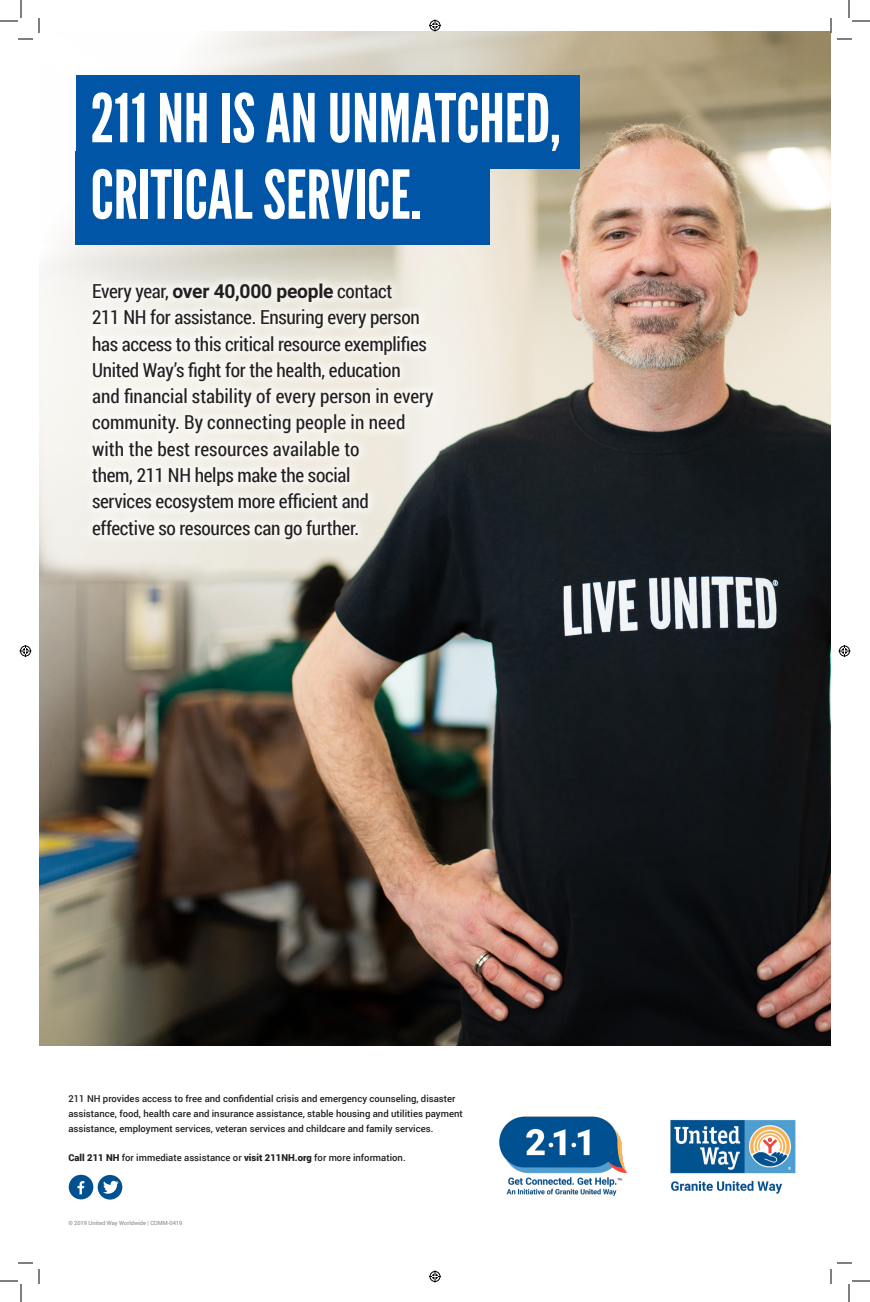
<style>
.page{position:relative;width:870px;height:1302px;background:#fff}
.page>*{position:absolute;margin:0;border:0;box-sizing:border-box;transform-origin:0 0}
.t1{font:67.1px/76.5px "League Gothic";color:#fff}
.t2{font:19.3px/26.3px "Roboto Condensed";letter-spacing:-.015em;color:#231f20}
.t3{font:500 9.5px/14.8px "Roboto";color:#231f20}
.t4{font:5.7px "Roboto";color:#808285}
.s1{font-family:"Roboto";font-weight:700}
.s2{font-weight:900}
</style>
<div class="page">
<img style="left:39px;top:31px;width:792px;height:1015px">
<div style="left:76px;top:75px;width:504px;height:94px;background:#0155a7"></div>
<div style="left:76px;top:151px;width:414px;height:94px;background:#0155a7"></div>
<div style="left:82px;top:273px;width:362px;height:276px;background:#fff;opacity:.76"></div>
<img style="left:68px;top:1175px;width:25px;height:24px">
<img style="left:98px;top:1175px;width:25px;height:24px">
<img style="left:499px;top:1116px;width:128px;height:80px">
<img style="left:670px;top:1119px;width:126px;height:75px">
<svg style="left:0;top:0;width:40px;height:40px"></svg>
<svg style="left:0;top:1262px;width:40px;height:40px"></svg>
<svg style="left:830px;top:0;width:40px;height:40px"></svg>
<svg style="left:830px;top:1262px;width:40px;height:40px"></svg>
<svg style="left:429px;top:20px;width:12px;height:12px"></svg>
<svg style="left:429px;top:1270px;width:12px;height:12px"></svg>
<svg style="left:20px;top:645px;width:12px;height:12px"></svg>
<svg style="left:838px;top:645px;width:12px;height:12px"></svg>
<p class="t1" style="left:91px;top:80px;width:472px">211 NH IS AN UNMATCHED,<br>CRITICAL SERVICE.</p>
<p class="t2" style="left:92px;top:277px;width:302px">Every year, <span class="s1">over 40,000 people</span> contact</p>
<p class="t2" style="left:92px;top:304px;width:343px">211 NH for assistance. Ensuring every person has access to this critical resource exemplifies United Way’s fight for the health, education<br>and financial stability of every person in every community. By connecting people in need with the best resources available to<br>them, 211 NH helps make the social<br>services ecosystem more efficient and effective so resources can go further.</p>
<p class="t3" style="left:68px;top:1091px;width:396px">211 NH provides access to free and confidential crisis and emergency counseling, disaster assistance, food, health care and insurance assistance, stable housing and utilities payment assistance, employment services, veteran services and childcare and family services.</p>
<p class="t3" style="left:68px;top:1150px;width:339px"><span class="s2">Call 211 NH</span> for immediate assistance or <span class="s2">visit 211NH.org</span> for more information.</p>
<p class="t4" style="left:68px;top:1219px;width:115px">© 2019 United Way Worldwide | COMM-0419</p>
</div>
